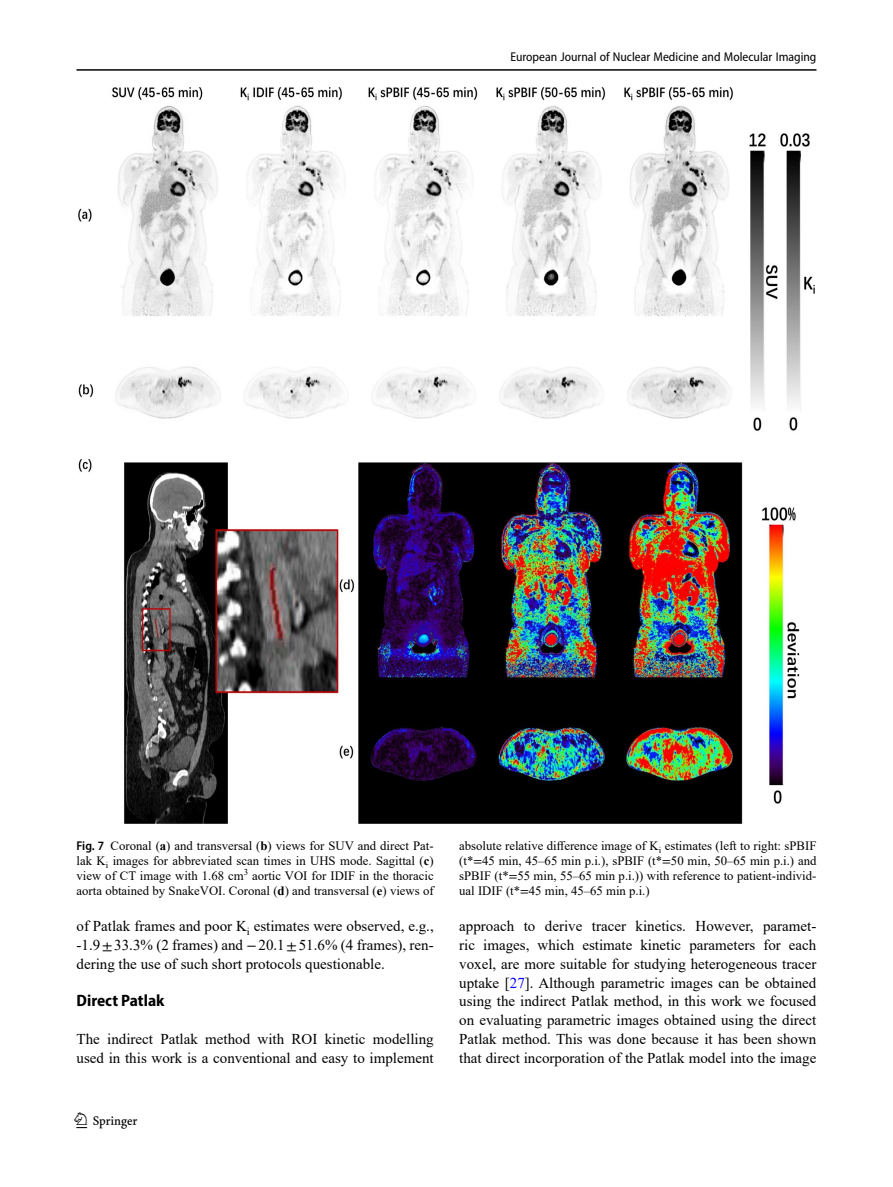
<style>
.page{position:relative;width:893px;height:1187px;background:#fff}
.page>*{position:absolute;margin:0;border:0;box-sizing:border-box;transform-origin:0 0}
.t1{font:22.5px "Springnew";color:#000}
.Head_2{font:700 semi-condensed 16.5px "Myriad Pro";color:#000}
.Body_Text{font:15px/18.8px "Times New Roman";color:#000;text-align:justify}
.Body_Text_Indent{font:15px/18.8px "Times New Roman";color:#000;text-align:justify}
.Figure_Caption{font:12.75px/15px "Times New Roman";color:#000;text-align:justify}
.t2{font:semi-condensed 12.75px "Myriad Pro";color:#000}
.s1{font-family:"Myriad Pro";font-weight:600;font-stretch:semi-condensed}
.s2{font-weight:700}
.s3{font-family:"STIX"}
.s4{color:#00f}
</style>
<div class="page">
<hr style="left:77px;top:69px;width:739px;height:2px;background:#000">
<img style="left:79px;top:87px;width:735px;height:736px">
<p class="t2" style="left:510px;top:49px;width:308px">European Journal of Nuclear Medicine and Molecular Imaging</p>
<p class="Figure_Caption" style="left:77px;top:838px;width:359px"><span class="s1">Fig. 7</span> Coronal (<span class="s2">a</span>) and transversal (<span class="s2">b</span>) views for SUV and direct Pat&shy;lak K<sub>i</sub> images for abbreviated scan times in UHS mode. Sagittal (<span class="s2">c</span>) view of CT image with 1.68 cm<sup>3</sup> aortic VOI for IDIF in the thoracic aorta obtained by SnakeVOI. Coronal (<span class="s2">d</span>) and transversal (<span class="s2">e</span>) views of</p>
<p class="Figure_Caption" style="left:459px;top:838px;width:359px">absolute relative difference image of K<sub>i</sub> estimates (left to right: sPBIF (t*<span class="s3">=</span>45 min, 45–65 min p.i.), sPBIF (t*<span class="s3">=</span>50 min, 50–65 min p.i.) and sPBIF (t*<span class="s3">=</span>55 min, 55–65 min p.i.)) with reference to patient-individ&shy;ual IDIF (t*<span class="s3">=</span>45 min, 45–65 min p.i.)</p>
<p class="Body_Text_Indent" style="left:77px;top:916px;width:359px">of Patlak frames and poor K<sub>i</sub> estimates were observed, e.g., -1.9<span class="s3">±</span>33.3% (2 frames) and <span class="s3">−</span>20.1<span class="s3">±</span>51.6% (4 frames), ren&shy;dering the use of such short protocols questionable.</p>
<p class="Head_2" style="left:77px;top:990px;width:90px">Direct Patlak</p>
<p class="Body_Text" style="left:77px;top:1028px;width:359px">The indirect Patlak method with ROI kinetic modelling used in this work is a conventional and easy to implement</p>
<h1 class="t1" style="left:77px;top:1107px;width:63px">1 3</h1>
<p class="Body_Text" style="left:459px;top:916px;width:359px">approach to derive tracer kinetics. However, paramet&shy;ric images, which estimate kinetic parameters for each voxel, are more suitable for studying heterogeneous tracer uptake [<span class="s4">27</span>]. Although parametric images can be obtained using the indirect Patlak method, in this work we focused on evaluating parametric images obtained using the direct Patlak method. This was done because it has been shown that direct incorporation of the Patlak model into the image</p>
</div>
